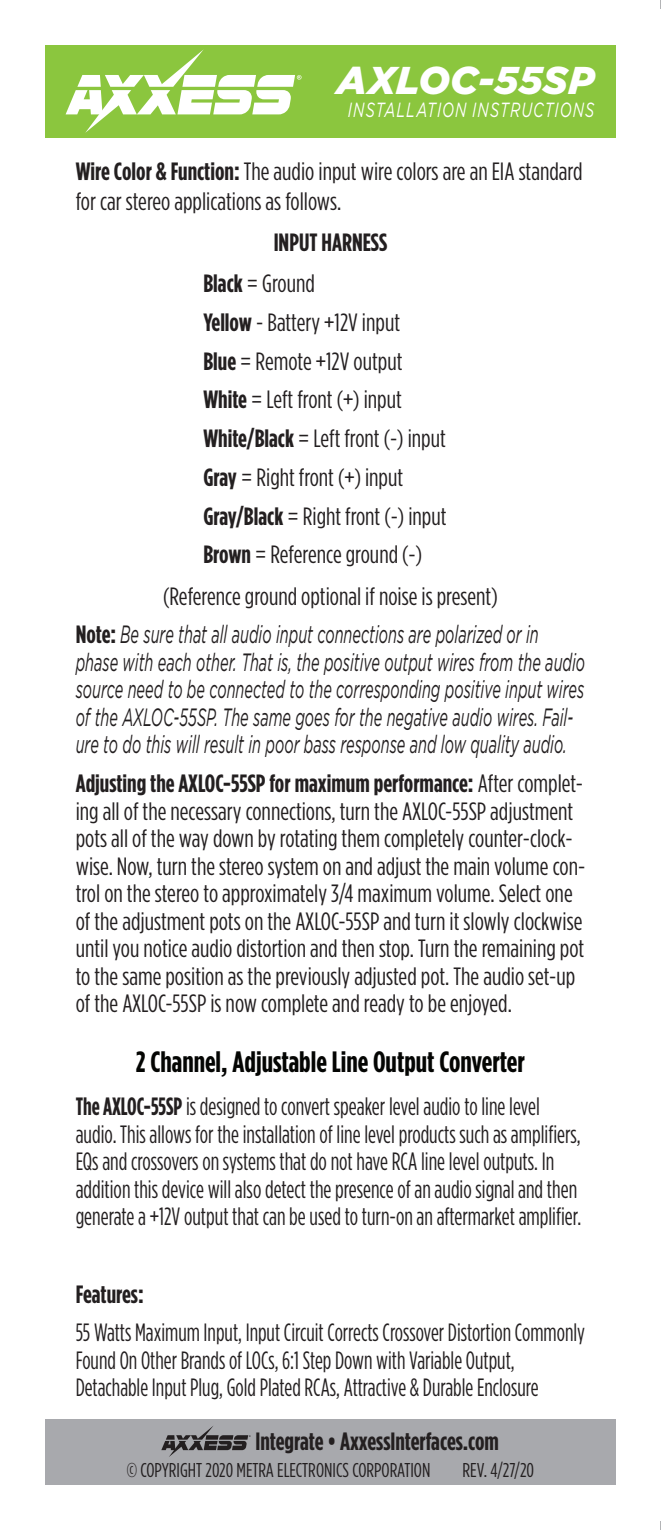
<style>
.page{position:relative;width:661px;height:1530px;background:#fff}
.page>*{position:absolute;margin:0;border:0;box-sizing:border-box;transform-origin:0 0}
.t1{font:italic 900 38.75px "Gotham";letter-spacing:.01em;color:#fff}
.t2{font:700 29.5px "Gotham Condensed";color:#040503}
.t3{font:25px/27.5px "Gotham Condensed";color:#231f20}
.t4{font:25px/27.5px "Gotham Condensed";color:#231f20;scale:.91 1}
.t5{font:italic 25px/27.5px "Gotham";color:#231f20;scale:.58 1}
.t6{font:25px/27.5px "Gotham Condensed";color:#231f20;scale:.9 1}
.t7{font:700 25px/41.2px "Gotham Condensed";color:#231f20}
.t8{font:italic 20.5px "Gotham";letter-spacing:.07em;color:#fff;scale:.7 1}
.t9{font:20px "Gotham Condensed";color:#231f20}
.s1{font-weight:700}
.s2{font-weight:400}
.s3{font-family:"Gotham Condensed";font-weight:700;font-style:normal}
</style>
<div class="page">
<div style="left:45px;top:45px;width:570px;height:92px;background:#8bc63e"></div>
<svg style="left:66px;top:49px;width:235px;height:84px"></svg>
<div style="left:45px;top:1420px;width:570px;height:65px;background:#a8a9ad"></div>
<svg style="left:161px;top:1426px;width:89px;height:31px"></svg>
<h1 class="t1" style="left:336px;top:58px;width:259px">AXLOC-55SP</h1>
<p class="t8" style="left:347px;top:99px;width:353px">INSTALLATION INSTRUCTIONS</p>
<p class="t3" style="left:76px;top:156px;width:508px;line-height:30px"><span class="s1">Wire Color &amp; Function:</span> The audio input wire colors are an EIA standard for car stereo applications as follows.</p>
<p class="t7" style="left:203px;top:221px;width:185px;text-indent:70px">INPUT HARNESS<br>Black <span class="s2">= Ground</span></p>
<p class="t3" style="left:203px;top:302px;width:244px;line-height:38.8px"><span class="s1">Yellow</span> - Battery +12V input<br><span class="s1">Blue</span> = Remote +12V output<br><span class="s1">White</span> = Left front (+) input<br><span class="s1">White/Black</span> = Left front (-) input<br><span class="s1">Gray</span> = Right front (+) input<br><span class="s1">Gray/Black</span> = Right front (-) input<br><span class="s1">Brown</span> = Reference ground (-)</p>
<p class="t3" style="left:163px;top:582px;width:336px">(Reference ground optional if noise is present)</p>
<p class="t5" style="left:76px;top:621px;width:879px"><span class="s3">Note:</span> Be sure that all audio input connections are polarized or in phase with each other. That is, the positive output wires from the audio source need to be connected to the corresponding positive input wires of the AXLOC-55SP. The same goes for the negative audio wires. Fail&shy;ure to do this will result in poor bass response and low quality audio.</p>
<p class="t3" style="left:76px;top:769px;width:510px"><span class="s1">Adjusting the AXLOC-55SP for maximum performance:</span> After complet&shy;ing all of the necessary connections, turn the AXLOC-55SP adjustment pots all of the way down by rotating them completely counter-clock&shy;wise. Now, turn the stereo system on and adjust the main volume con&shy;trol on the stereo to approximately 3/4 maximum volume. Select one of the adjustment pots on the AXLOC-55SP and turn it slowly clockwise until you notice audio distortion and then stop. Turn the remaining pot to the same position as the previously adjusted pot. The audio set-up of the AXLOC-55SP is now complete and ready to be enjoyed.</p>
<p class="t2" style="left:136px;top:1045px;width:390px">2 Channel, Adjustable Line Output Converter</p>
<p class="t4" style="left:76px;top:1092px;width:556px"><span class="s1">The AXLOC-55SP</span> is designed to convert speaker level audio to line level audio. This allows for the installation of line level products such as amplifiers, EQs and crossovers on systems that do not have RCA line level outputs. In addition this device will also detect the presence of an audio signal and then generate a +12V output that can be used to turn-on an aftermarket amplifier.</p>
<p class="t7" style="left:76px;top:1273px;width:70px">Features:</p>
<p class="t6" style="left:76px;top:1319px;width:567px">55 Watts Maximum Input, Input Circuit Corrects Crossover Distortion Commonly<br>Found On Other Brands of LOCs, 6:1 Step Down with Variable Output,<br>Detachable Input Plug, Gold Plated RCAs, Attractive &amp; Durable Enclosure</p>
<p class="t7" style="left:255px;top:1420px;width:245px">Integrate • AxxessInterfaces.com</p>
<p class="t9" style="left:127px;top:1459px;width:305px">© COPYRIGHT 2020 METRA ELECTRONICS CORPORATION</p>
<p class="t9" style="left:462px;top:1459px;width:73px">REV. 4/27/20</p>
</div>
